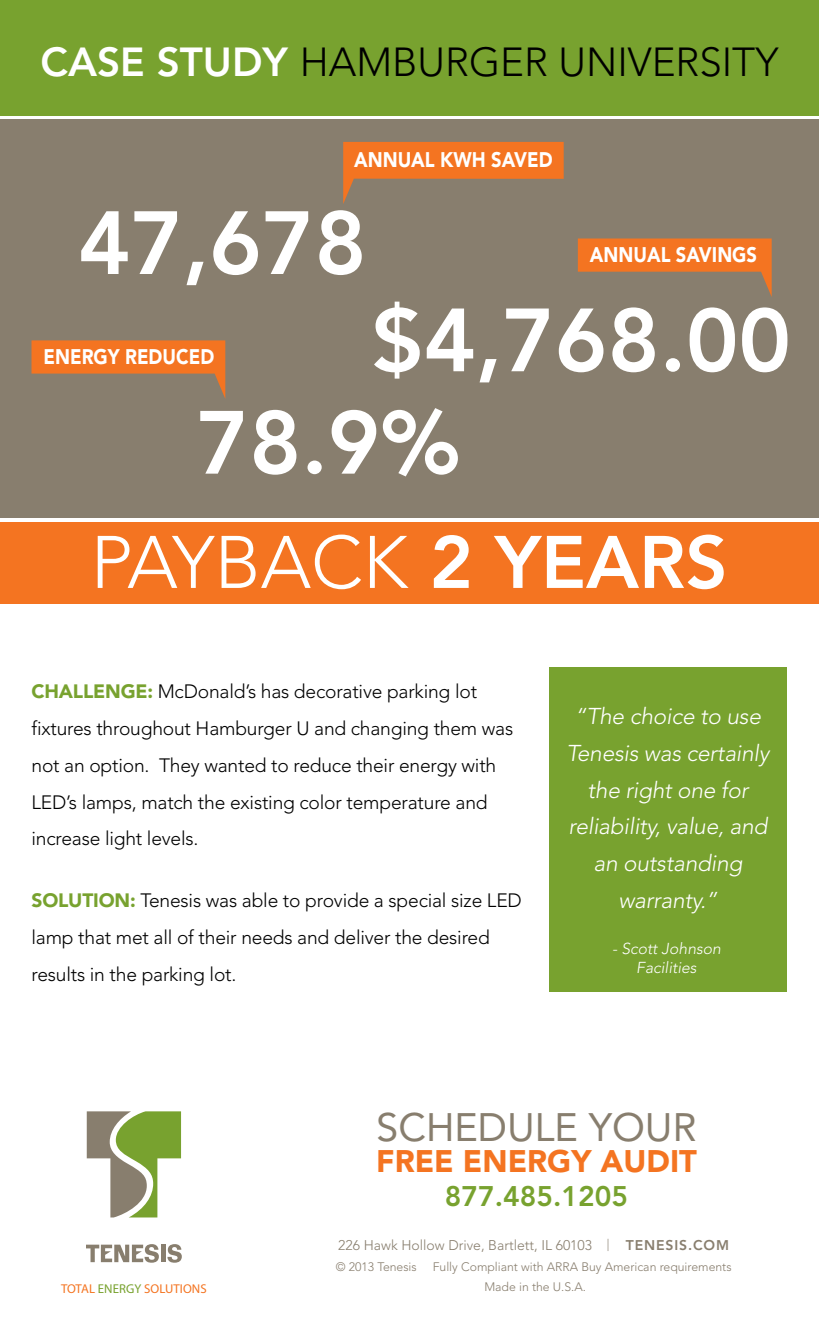
<style>
.page{position:relative;width:819px;height:1323px;background:#fff}
.page>*{position:absolute;margin:0;border:0;box-sizing:border-box;transform-origin:0 0}
.t1{font:800 88.55px "Avenir";color:#fff}
.t2{font:300 73.5px "Avenir";color:#fff}
.t3{font:300 40.25px "Avenir";color:#000}
.t4{font:39.38px "Avenir";color:#887e6e}
.t5{font:900 30.97px "Avenir";color:#f47421}
.t6{font:800 28.18px "Avenir";color:#78a22f}
.t7{font:italic 300 22.75px/36.8px "Avenir";letter-spacing:-.01em;color:#fff;text-align:center}
.t8{font:900 21px "Avenir";color:#fff;scale:.87 1}
.t9{font:300 19.25px/36.8px "Avenir";letter-spacing:-.01em;color:#000}
.t10{font:italic 300 15.75px/18.9px "Avenir";color:#fff;text-align:center}
.t11{font:300 14px "Avenir";color:#887e6e}
.t12{font:12.78px "Arial";letter-spacing:.005em;color:#f47421}
.t13{font:300 12.25px/21px "Avenir";color:#887e6e}
.s1{font-weight:800;color:#fff}
.s2{font-weight:800}
.s3{font-weight:900;color:#78a22f}
.s4{color:#78a22f}
.s5{font-size:12.25px}
</style>
<div class="page">
<div style="left:0;top:0;width:819px;height:116px;background:#78a22f"></div>
<div style="left:0;top:120px;width:819px;height:398px;background:#887e6e"></div>
<svg style="left:343px;top:142px;width:221px;height:62px"></svg>
<svg style="left:31px;top:340px;width:194px;height:58px"></svg>
<svg style="left:578px;top:239px;width:194px;height:58px"></svg>
<div style="left:0;top:523px;width:819px;height:81px;background:#f47421"></div>
<div style="left:550px;top:667px;width:237px;height:325px;background:#78a22f"></div>
<svg style="left:87px;top:1111px;width:94px;height:106px"></svg>
<svg style="left:86px;top:1244px;width:73px;height:19px"></svg>
<hr style="left:161px;top:1245px;width:4px;height:17px;background:#887e6e">
<svg style="left:167px;top:1244px;width:15px;height:19px"></svg>
<h3 class="t3" style="left:41px;top:38px;width:739px"><span class="s1">CASE STUDY</span> HAMBURGER UNIVERSITY</h3>
<p class="t8" style="left:354px;top:147px;width:230px">ANNUAL KWH SAVED</p>
<h1 class="t1" style="left:78px;top:191px;width:290px">47,678</h1>
<p class="t8" style="left:44px;top:344px;width:198px">ENERGY REDUCED</p>
<p class="t8" style="left:590px;top:242px;width:194px">ANNUAL SAVINGS</p>
<h1 class="t1" style="left:371px;top:288px;width:421px">$4,768.00</h1>
<h1 class="t1" style="left:197px;top:391px;width:266px">78.9%</h1>
<h2 class="t2" style="left:91px;top:519px;width:638px">PAYBACK <span class="s2">2 YEARS</span></h2>
<p class="t9" style="left:32px;top:673px;width:483px"><span class="s3">CHALLENGE:</span> McDonald’s has decorative parking lot fixtures throughout Hamburger U and changing them was not an option. They wanted to reduce their energy with LED’s lamps, match the existing color temperature and increase light levels.</p>
<p class="t9" style="left:32px;top:882px;width:492px"><span class="s3">SOLUTION:</span> Tenesis was able to provide a special size LED lamp that met all of their needs and deliver the desired results in the parking lot.</p>
<p class="t7" style="left:567px;top:698px;width:204px">“The choice to use<br>Tenesis was certainly the right one for reliability, value, and an outstanding warranty.”</p>
<p class="t10" style="left:612px;top:940px;width:110px">- Scott Johnson<br>Facilities</p>
<p class="t12" style="left:61px;top:1283px;width:147px">TOTAL <span class="s4">ENERGY</span> SOLUTIONS</p>
<h3 class="t4" style="left:376px;top:1104px;width:322px">SCHEDULE YOUR</h3>
<h3 class="t5" style="left:376px;top:1143px;width:322px">FREE ENERGY AUDIT</h3>
<h3 class="t6" style="left:445px;top:1180px;width:185px">877.485.1205</h3>
<p class="t11" style="left:338px;top:1236px;width:392px">226 Hawk Hollow Drive, Bartlett, IL 60103 <span class="s5">|</span> <span class="s2">TENESIS.COM</span></p>
<p class="t13" style="left:336px;top:1256px;width:83px">© 2013 Tenesis</p>
<p class="t13" style="left:484px;top:1256px;width:249px;text-indent:-52px">Fully Compliant with ARRA Buy American requirements<br>Made in the U.S.A.</p>
</div>
